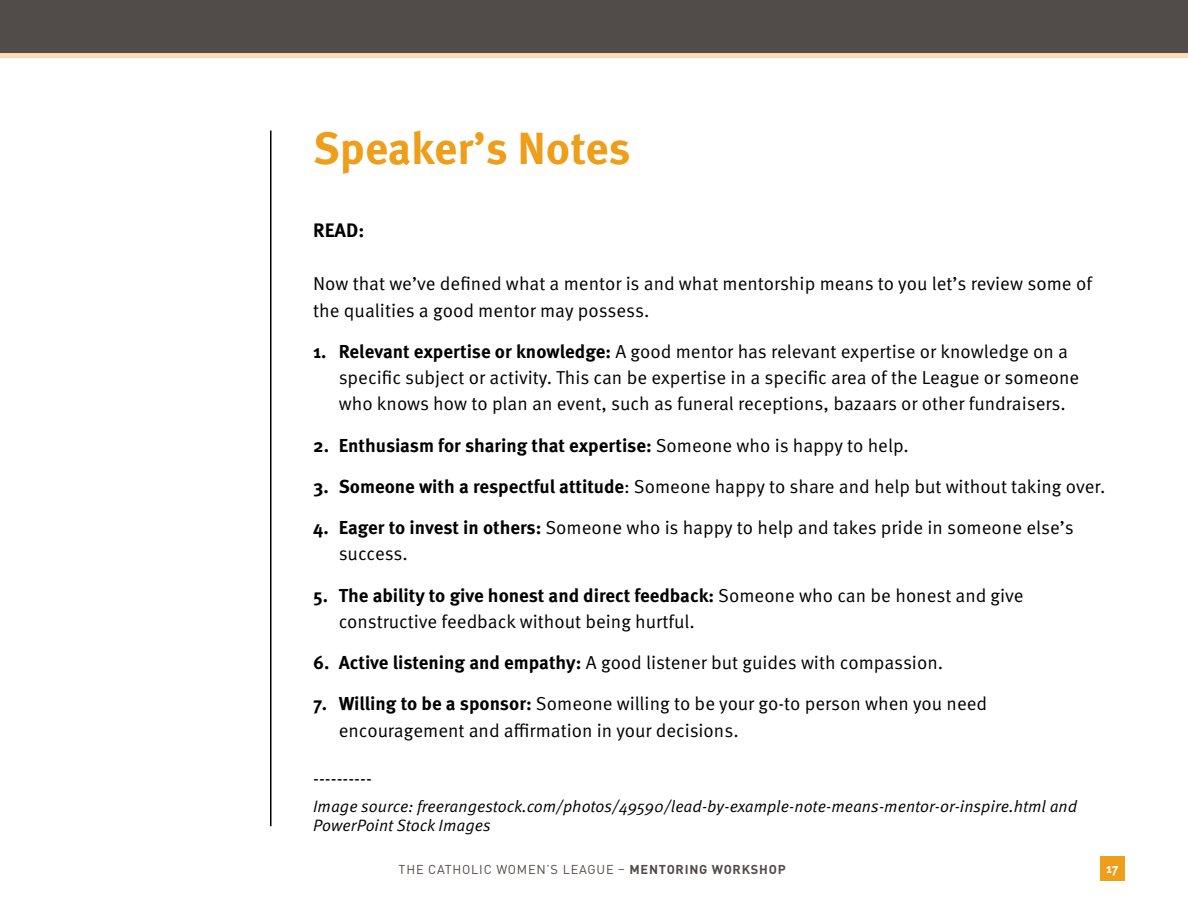
<style>
.page{position:relative;width:1188px;height:918px;background:#fff}
.page>*{position:absolute;margin:0;border:0;box-sizing:border-box;transform-origin:0 0}
.t1{font:700 45px "Meta Pro";letter-spacing:-.005em;color:#ed9e1a}
.t2{font:19.5px "Meta Pro Norm";color:#000}
.t3{font:700 19.5px "Meta Pro";color:#000}
.t4{font:18.75px/26.2px "Meta Pro Norm";color:#000}
.t5{font:700 18.75px "Meta Pro";color:#000}
.t6{font:16.5px/19.8px "Meta Pro Norm Ita";color:#000}
.t7{font:700 13.5px "Meta Pro";color:#fff}
.t8{font:12.75px "DIN Pro";letter-spacing:.06em;color:#514b49}
.s1{font-family:"Meta Pro";font-weight:700}
.s2{font-family:"Meta Pro Norm";font-weight:400}
.s3{font-weight:700}
</style>
<div class="page">
<div style="left:0;top:0;width:1188px;height:57px;background:#fadcb4"></div>
<div style="left:0;top:0;width:1188px;height:53px;background:#514b49"></div>
<div style="left:1100px;top:856px;width:25px;height:25px;background:#ed9e1a"></div>
<hr style="left:270px;top:130px;width:2px;height:696px;background:#000">
<h1 class="t1" style="left:313px;top:114px;width:319px">Speaker’s Notes</h1>
<p class="t3" style="left:313px;top:215px;width:53px">READ:</p>
<p class="t4" style="left:313px;top:270px;width:780px">Now that we’ve defined what a mentor is and what mentorship means to you let’s review some of the qualities a good mentor may possess.</p>
<p class="t4" style="left:339px;top:337px;width:742px;text-indent:-26px"><span class="s1">1. Relevant expertise or knowledge:</span> A good mentor has relevant expertise or knowledge on a specific subject or activity. This can be expertise in a specific area of the League or someone who knows how to plan an event, such as funeral receptions, bazaars or other fundraisers.</p>
<p class="t5" style="left:313px;top:431px;width:597px">2. Enthusiasm for sharing that expertise: <span class="s2">Someone who is happy to help.</span></p>
<p class="t4" style="left:313px;top:472px;width:794px"><span class="s1">3. Someone with a respectful attitude</span>: Someone happy to share and help but without taking over.</p>
<p class="t4" style="left:339px;top:513px;width:737px;text-indent:-26px"><span class="s1">4. Eager to invest in others:</span> Someone who is happy to help and takes pride in someone else’s success.</p>
<p class="t5" style="left:313px;top:581px;width:712px">5. The ability to give honest and direct feedback: <span class="s2">Someone who can be honest and give</span></p>
<p class="t4" style="left:339px;top:607px;width:358px">constructive feedback without being hurtful.</p>
<p class="t4" style="left:313px;top:648px;width:631px"><span class="s1">6. Active listening and empathy:</span> A good listener but guides with compassion.</p>
<p class="t4" style="left:339px;top:690px;width:650px;text-indent:-26px"><span class="s1">7. Willing to be a sponsor:</span> Someone willing to be your go-to person when you need encouragement and affirmation in your decisions.</p>
<p class="t2" style="left:313px;top:764px;width:60px">----------</p>
<p class="t6" style="left:313px;top:795px;width:766px">Image source: freerangestock.com/photos/49590/lead-by-example-note-means-mentor-or-inspire.html and<br>PowerPoint Stock Images</p>
<p class="t8" style="left:399px;top:860px;width:389px">THE CATHOLIC WOMEN’S LEAGUE – <span class="s3">MENTORING WORKSHOP</span></p>
<p class="t7" style="left:1106px;top:857px;width:14px">17</p>
</div>
